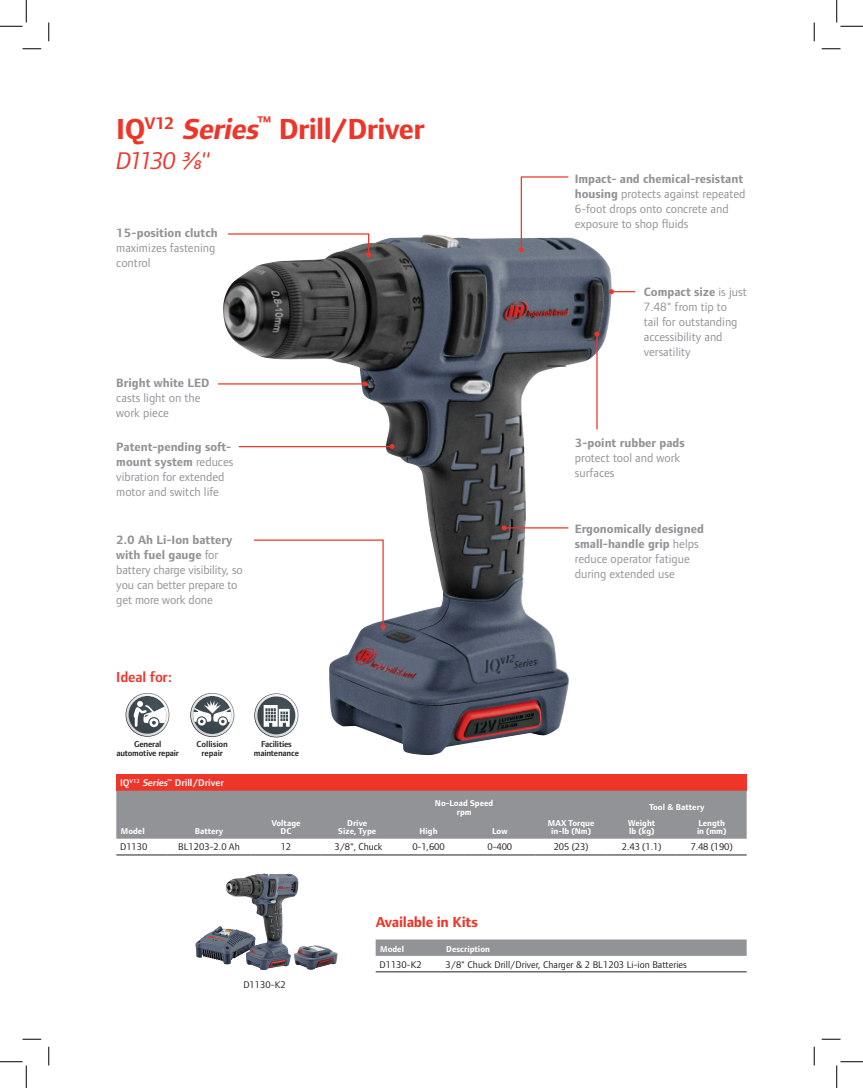
<style>
.page{position:relative;width:863px;height:1088px;background:#fff}
.page>*{position:absolute;margin:0;border:0;box-sizing:border-box;transform-origin:0 0}
.ChartBody{font:700 30px "Foundry Form Sans";letter-spacing:-.02em;color:#ee3529}
.ChartBody-2{font:italic 25px "Foundry Form Sans";letter-spacing:-.095em;color:#ee3529}
.ChartBody-3{font:700 15px "Foundry Form Sans";letter-spacing:-.015em;color:#ee3529}
.ChartBody-4{font:600 15px "Foundry Form Sans";letter-spacing:-.015em;color:#ee3529}
.ChartBody-5{font:12.5px/15px "Foundry Form Sans";color:#919396}
.ChartBody-6{font:10px "Foundry Form Sans";color:#231f20}
.ChartBody-7{font:600 10px "Foundry Form Sans";color:#fff}
.ChartBody-8{font:700 8.75px/8.8px "Foundry Form Sans";color:#fff;text-align:center}
.ChartBody-9{font:600 8.75px/8.8px "Foundry Form Sans";letter-spacing:-.02em;color:#231f20;text-align:center}
.ChartBody-10{font:600 8.75px/8.8px "Foundry Form Sans";color:#231f20;text-align:center}
.s1{font-style:italic}
.s2{font-weight:700}
</style>
<div class="page">
<img style="left:223px;top:234px;width:389px;height:521px">
<svg style="left:547px;top:365px;width:18px;height:1px"></svg>
<img style="left:195px;top:873px;width:143px;height:97px">
<div style="left:375px;top:939px;width:371px;height:16px;background:#919396"></div>
<hr style="left:375px;top:971px;width:66px;height:1px;background:#231f20">
<hr style="left:441px;top:971px;width:305px;height:1px;background:#231f20">
<div style="left:116px;top:774px;width:630px;height:16px;background:#ee3529"></div>
<div style="left:116px;top:790px;width:630px;height:48px;background:#919396"></div>
<hr style="left:116px;top:854px;width:52px;height:1px;background:#231f20">
<hr style="left:168px;top:854px;width:82px;height:1px;background:#231f20">
<hr style="left:250px;top:854px;width:71px;height:1px;background:#231f20">
<hr style="left:321px;top:854px;width:72px;height:1px;background:#231f20">
<hr style="left:393px;top:854px;width:71px;height:1px;background:#231f20">
<hr style="left:464px;top:854px;width:71px;height:1px;background:#231f20">
<hr style="left:535px;top:854px;width:71px;height:1px;background:#231f20">
<hr style="left:606px;top:854px;width:70px;height:1px;background:#231f20">
<hr style="left:676px;top:854px;width:70px;height:1px;background:#231f20">
<hr style="left:596px;top:334px;width:1px;height:95px;background:#ee3529">
<svg style="left:594px;top:331px;width:5px;height:5px"></svg>
<svg style="left:227px;top:233px;width:144px;height:24px"></svg>
<svg style="left:519px;top:176px;width:50px;height:76px"></svg>
<hr style="left:218px;top:383px;width:147px;height:1px;background:#ee3529">
<svg style="left:362px;top:381px;width:5px;height:5px"></svg>
<hr style="left:239px;top:446px;width:153px;height:1px;background:#ee3529">
<svg style="left:389px;top:444px;width:5px;height:5px"></svg>
<svg style="left:609px;top:289px;width:26px;height:5px"></svg>
<svg style="left:253px;top:539px;width:132px;height:90px"></svg>
<hr style="left:504px;top:527px;width:64px;height:1px;background:#ee3529">
<svg style="left:501px;top:525px;width:5px;height:5px"></svg>
<svg style="left:125px;top:693px;width:44px;height:43px"></svg>
<svg style="left:190px;top:693px;width:44px;height:44px"></svg>
<svg style="left:254px;top:693px;width:44px;height:44px"></svg>
<svg style="left:22px;top:48px;width:19px;height:2px"></svg>
<svg style="left:821px;top:48px;width:19px;height:2px"></svg>
<svg style="left:22px;top:1038px;width:19px;height:2px"></svg>
<svg style="left:821px;top:1038px;width:19px;height:2px"></svg>
<svg style="left:48px;top:22px;width:2px;height:19px"></svg>
<svg style="left:48px;top:1046px;width:2px;height:19px"></svg>
<svg style="left:813px;top:22px;width:2px;height:19px"></svg>
<svg style="left:813px;top:1046px;width:2px;height:19px"></svg>
<svg style="left:0;top:0;width:27px;height:27px"></svg>
<svg style="left:0;top:1061px;width:27px;height:27px"></svg>
<svg style="left:836px;top:0;width:26px;height:27px"></svg>
<svg style="left:836px;top:1061px;width:26px;height:27px"></svg>
<p class="ChartBody" style="left:116px;top:111px;width:310px">IQ<sup>V12</sup> <span class="s1">Series</span><sup>™</sup> Drill/Driver</p>
<p class="ChartBody-2" style="left:116px;top:146px;width:96px">D1130 3/8''</p>
<p class="ChartBody-5" style="left:116px;top:225px;width:103px"><span class="s2">15-position clutch </span>maximizes fastening control</p>
<p class="ChartBody-5" style="left:116px;top:375px;width:95px"><span class="s2">Bright white LED </span>casts light on the work piece</p>
<p class="ChartBody-5" style="left:116px;top:439px;width:119px"><span class="s2">Patent-pending soft&shy;mount system</span> reduces vibration for extended motor and switch life</p>
<p class="ChartBody-5" style="left:574px;top:171px;width:172px"><span class="s2">Impact- and chemical-resistant housing</span> protects against repeated<br>6-foot drops onto concrete and exposure to shop fluids</p>
<p class="ChartBody-5" style="left:643px;top:284px;width:104px"><span class="s2">Compact size</span> is just<br>7.48" from tip to<br>tail for outstanding accessibility and versatility</p>
<p class="ChartBody-5" style="left:574px;top:435px;width:112px"><span class="s2">3-point rubber pads </span>protect tool and work surfaces</p>
<p class="ChartBody-5" style="left:116px;top:532px;width:128px"><span class="s2">2.0 Ah Li-Ion battery with fuel gauge</span> for battery charge visibility, so you can better prepare to get more work done</p>
<p class="ChartBody-5" style="left:574px;top:521px;width:131px"><span class="s2">Ergonomically designed small-handle grip</span> helps reduce operator fatigue during extended use</p>
<p class="ChartBody-4" style="left:116px;top:668px;width:57px">Ideal for:</p>
<p class="ChartBody-9" style="left:116px;top:739px;width:64px">General automotive repair</p>
<p class="ChartBody-10" style="left:196px;top:739px;width:33px">Collision repair</p>
<p class="ChartBody-9" style="left:254px;top:739px;width:47px">Facilities maintenance</p>
<p class="ChartBody-7" style="left:120px;top:777px;width:105px">IQ<sup>V12</sup> <span class="s1">Series</span><sup>™</sup> Drill/Driver</p>
<p class="ChartBody-8" style="left:121px;top:827px;width:25px">Model</p>
<p class="ChartBody-8" style="left:195px;top:827px;width:30px">Battery</p>
<p class="ChartBody-8" style="left:435px;top:798px;width:60px">No-Load Speed rpm</p>
<p class="ChartBody-8" style="left:649px;top:803px;width:57px">Tool &amp; Battery</p>
<p class="ChartBody-8" style="left:271px;top:818px;width:31px">Voltage<br>DC</p>
<p class="ChartBody-8" style="left:338px;top:818px;width:39px">Drive<br>Size, Type</p>
<p class="ChartBody-8" style="left:419px;top:827px;width:20px">High</p>
<p class="ChartBody-8" style="left:492px;top:827px;width:17px">Low</p>
<p class="ChartBody-8" style="left:628px;top:818px;width:29px;text-align:left">Weight lb (kg)</p>
<p class="ChartBody-8" style="left:697px;top:818px;width:31px;text-align:left">Length in (mm)</p>
<p class="ChartBody-8" style="left:547px;top:818px;width:48px">MAX Torque in-lb (Nm)</p>
<p class="ChartBody-6" style="left:120px;top:841px;width:29px">D1130</p>
<p class="ChartBody-6" style="left:178px;top:841px;width:63px">BL1203-2.0 Ah</p>
<p class="ChartBody-6" style="left:281px;top:841px;width:12px">12</p>
<p class="ChartBody-6" style="left:334px;top:841px;width:49px">3/8", Chuck</p>
<p class="ChartBody-6" style="left:412px;top:841px;width:34px">0-1,600</p>
<p class="ChartBody-6" style="left:487px;top:841px;width:26px">0-400</p>
<p class="ChartBody-6" style="left:553px;top:841px;width:36px">205 (23)</p>
<p class="ChartBody-6" style="left:622px;top:841px;width:41px">2.43 (1.1)</p>
<p class="ChartBody-6" style="left:690px;top:841px;width:43px">7.48 (190)</p>
<p class="ChartBody-3" style="left:375px;top:912px;width:104px">Available in Kits</p>
<p class="ChartBody-6" style="left:243px;top:978px;width:44px">D1130-K2</p>
<p class="ChartBody-8" style="left:380px;top:944px;width:25px">Model</p>
<p class="ChartBody-8" style="left:446px;top:944px;width:45px">Description</p>
<p class="ChartBody-6" style="left:379px;top:958px;width:44px">D1130-K2</p>
<p class="ChartBody-6" style="left:445px;top:958px;width:243px">3/8" Chuck Drill/Driver, Charger &amp; 2 BL1203 Li-ion Batteries</p>
</div>
